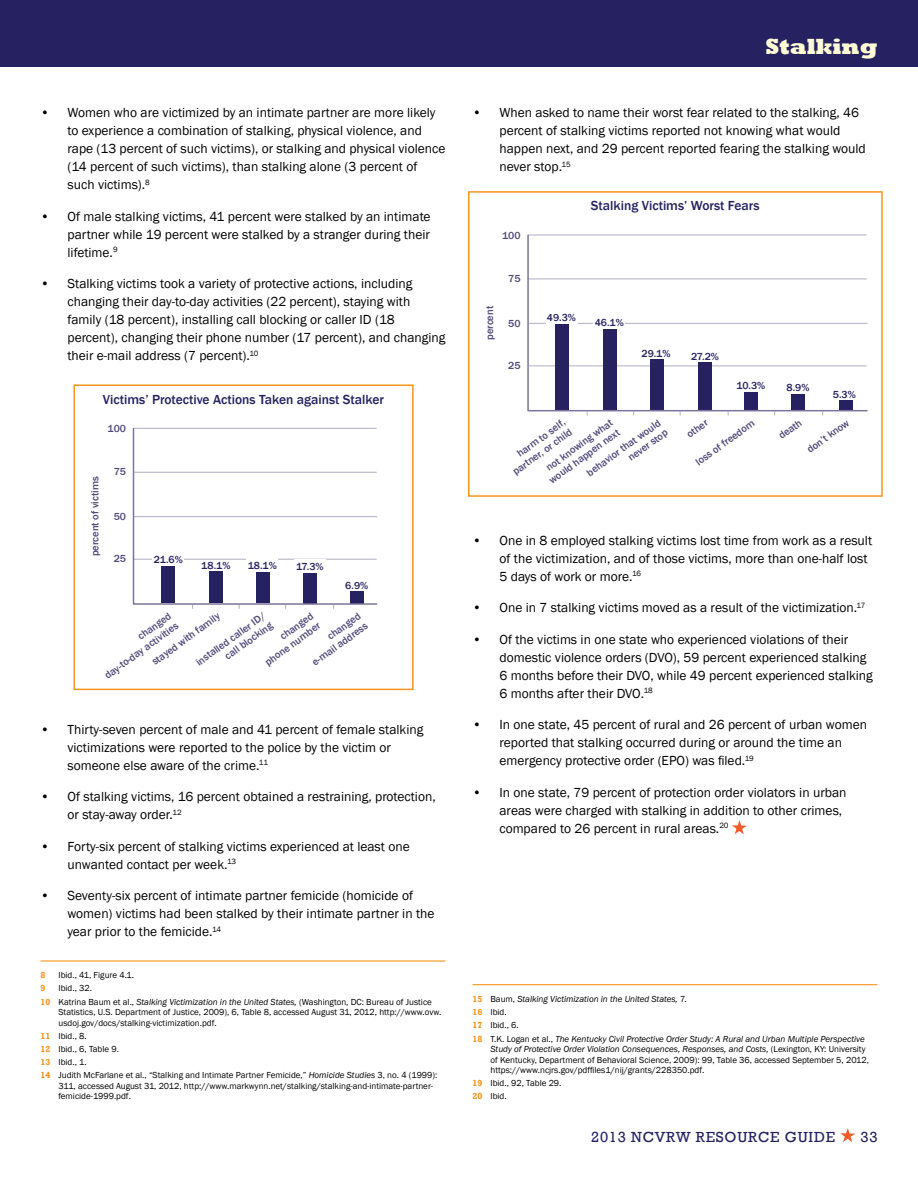
<style>
.page{position:relative;width:918px;height:1188px;background:#fff}
.page>*{position:absolute;margin:0;border:0;box-sizing:border-box;transform-origin:0 0}
.t1{font:800 22.5px "Rockwell";color:#fffcd5}
.t2{font:15px "Rockwell";letter-spacing:.05em;color:#262262}
.t3{font:13.5px/18px "Franklin Gothic";color:#000}
.t4{font:500 13.5px "Franklin Gothic";color:#262262}
.t5{font:500 10.5px/12px "Franklin Gothic";color:#50497a;text-align:right}
.t6{font:500 10.5px "Franklin Gothic";color:#262262}
.t7{font:9px/13.2px "Franklin Gothic";color:#000}
.t8{font:italic 9px/13.2px "Franklin Gothic";color:#000}
.t9{font:700 9px "Rockwell";color:#f7941e}
.s1{font-family:"Rockwell";font-weight:700;color:#f7941e}
.s2{font-style:italic}
.s3{font-family:"Rockwell";font-weight:700;font-style:normal;color:#f7941e}
.s4{font-style:normal}
</style>
<div class="page">
<div style="left:0;top:0;width:918px;height:68px;background:#262262"></div>
<svg style="left:840px;top:1128px;width:15px;height:14px"></svg>
<hr style="left:40px;top:960px;width:406px;height:2px;background:#f7941e">
<svg style="left:732px;top:820px;width:15px;height:14px"></svg>
<hr style="left:472px;top:984px;width:406px;height:1px;background:#f7941e">
<div style="left:73px;top:384px;width:341px;height:306px;border:2px solid #f7941e"></div>
<svg style="left:132px;top:427px;width:246px;height:179px"></svg>
<div style="left:468px;top:191px;width:415px;height:306px;border:2px solid #f7941e"></div>
<svg style="left:527px;top:234px;width:341px;height:178px"></svg>
<p class="t3" style="left:68px;top:104px;width:379px;text-indent:-27px">• Women who are victimized by an intimate partner are more likely to experience a combination of stalking, physical violence, and rape (13 percent of such victims), or stalking and physical violence (14 percent of such victims), than stalking alone (3 percent of such victims).<sup>8</sup></p>
<p class="t3" style="left:68px;top:208px;width:365px;text-align:justify;text-indent:-27px">• Of male stalking victims, 41 percent were stalked by an intimate partner while 19 percent were stalked by a stranger during their lifetime.<sup>9</sup></p>
<p class="t3" style="left:68px;top:275px;width:379px;text-indent:-27px">• Stalking victims took a variety of protective actions, including changing their day-to-day activities (22 percent), staying with family (18 percent), installing call blocking or caller ID (18 percent), changing their phone number (17 percent), and changing their e-mail address (7 percent).<sup>10</sup></p>
<p class="t4" style="left:103px;top:391px;width:283px">Victims’ Protective Actions Taken against Stalker</p>
<p class="t5" style="left:108px;top:423px;width:20px">100</p>
<p class="t5" style="left:89px;top:556px;width:82px;rotate:-90deg">percent of victims</p>
<p class="t5" style="left:114px;top:466px;width:14px">75</p>
<p class="t5" style="left:114px;top:511px;width:14px">50</p>
<p class="t5" style="left:114px;top:553px;width:14px">25</p>
<p class="t6" style="left:154px;top:553px;width:31px">21.6%</p>
<p class="t6" style="left:201px;top:559px;width:31px">18.1%</p>
<p class="t6" style="left:248px;top:559px;width:31px">18.1%</p>
<p class="t6" style="left:296px;top:560px;width:29px">17.3%</p>
<p class="t6" style="left:345px;top:579px;width:24px">6.9%</p>
<p class="t5" style="left:303px;top:649px;width:68px;rotate:-36deg">changed e-mail address</p>
<p class="t5" style="left:194px;top:659px;width:85px;rotate:-36deg">installed caller ID/ call blocking</p>
<p class="t5" style="left:256px;top:649px;width:67px;rotate:-36deg">changed phone number</p>
<p class="t5" style="left:95px;top:662px;width:90px;rotate:-36deg">changed<br>day-to-day activities</p>
<p class="t5" style="left:150px;top:658px;width:83px;rotate:-36deg">stayed with family</p>
<p class="t3" style="left:68px;top:721px;width:357px;text-indent:-27px">• Thirty-seven percent of male and 41 percent of female stalking victimizations were reported to the police by the victim or someone else aware of the crime.<sup>11</sup></p>
<p class="t3" style="left:68px;top:788px;width:370px;text-indent:-27px">• Of stalking victims, 16 percent obtained a restraining, protection, or stay-away order.<sup>12</sup></p>
<p class="t3" style="left:68px;top:838px;width:344px;text-indent:-27px">• Forty-six percent of stalking victims experienced at least one unwanted contact per week.<sup>13</sup></p>
<p class="t3" style="left:68px;top:887px;width:369px;text-indent:-27px">• Seventy-six percent of intimate partner femicide (homicide of women) victims had been stalked by their intimate partner in the year prior to the femicide.<sup>14</sup></p>
<p class="t9" style="left:40px;top:970px;width:6px">8</p>
<p class="t7" style="left:58px;top:969px;width:77px">Ibid., 41, Figure 4.1.</p>
<p class="t9" style="left:40px;top:983px;width:6px">9</p>
<p class="t7" style="left:40px;top:982px;width:393px;text-indent:18px">Ibid., 32.<br><span class="s1">10</span> Katrina Baum et al., <span class="s2">Stalking Victimization in the United States,</span> (Washington, DC: Bureau of Justice</p>
<p class="t7" style="left:58px;top:1007px;width:384px;line-height:10.5px">Statistics, U.S. Department of Justice, 2009), 6, Table 8, accessed August 31, 2012, http://www.ovw. usdoj.gov/docs/stalking-victimization.pdf.</p>
<p class="t7" style="left:40px;top:1029px;width:398px"><span class="s1">11</span> Ibid., 8.<br><span class="s1">12</span> Ibid., 6, Table 9.<br><span class="s1">13</span> Ibid., 1.<br><span class="s1">14</span> Judith McFarlane et al., “Stalking and Intimate Partner Femicide,” <span class="s2">Homicide Studies</span> 3, no. 4 (1999):</p>
<p class="t7" style="left:58px;top:1081px;width:376px;line-height:10.5px">311, accessed August 31, 2012, http://www.markwynn.net/stalking/stalking-and-intimate-partner&shy;femicide-1999.pdf.</p>
<h1 class="t1" style="left:765px;top:34px;width:114px">Stalking</h1>
<p class="t3" style="left:499px;top:104px;width:368px;text-indent:-27px">• When asked to name their worst fear related to the stalking, 46 percent of stalking victims reported not knowing what would happen next, and 29 percent reported fearing the stalking would never stop.<sup>15</sup></p>
<p class="t4" style="left:591px;top:197px;width:170px">Stalking Victims’ Worst Fears</p>
<p class="t5" style="left:502px;top:230px;width:20px">100</p>
<p class="t5" style="left:484px;top:340px;width:36px;rotate:-90deg">percent</p>
<p class="t5" style="left:508px;top:272px;width:14px">75</p>
<p class="t5" style="left:508px;top:317px;width:14px">50</p>
<p class="t5" style="left:508px;top:359px;width:14px">25</p>
<p class="t6" style="left:547px;top:311px;width:31px">49.3%</p>
<p class="t6" style="left:595px;top:316px;width:31px">46.1%</p>
<p class="t6" style="left:642px;top:347px;width:31px">29.1%</p>
<p class="t5" style="left:540px;top:467px;width:86px;text-align:center;rotate:-36deg">not knowing what would happen next</p>
<p class="t5" style="left:584px;top:469px;width:90px;rotate:-36deg">behavior that would never stop</p>
<p class="t5" style="left:503px;top:458px;width:72px;rotate:-36deg">harm to self, partner, or child</p>
<p class="t6" style="left:691px;top:350px;width:29px">27.2%</p>
<p class="t6" style="left:736px;top:379px;width:30px">10.3%</p>
<p class="t5" style="left:693px;top:458px;width:71px;rotate:-36deg">loss of freedom</p>
<p class="t5" style="left:684px;top:430px;width:25px;rotate:-36deg">other</p>
<p class="t6" style="left:787px;top:381px;width:24px">8.9%</p>
<p class="t5" style="left:776px;top:432px;width:27px;rotate:-36deg">death</p>
<p class="t6" style="left:833px;top:388px;width:24px">5.3%</p>
<p class="t5" style="left:805px;top:446px;width:51px;rotate:-36deg">don’t know</p>
<p class="t3" style="left:500px;top:532px;width:374px;text-indent:-27px">• One in 8 employed stalking victims lost time from work as a result of the victimization, and of those victims, more than one-half lost<br>5 days of work or more.<sup>16</sup></p>
<p class="t3" style="left:472px;top:599px;width:394px">• One in 7 stalking victims moved as a result of the victimization.<sup>17</sup></p>
<p class="t3" style="left:499px;top:631px;width:375px;text-indent:-27px">• Of the victims in one state who experienced violations of their domestic violence orders (DVO), 59 percent experienced stalking 6 months before their DVO, while 49 percent experienced stalking 6 months after their DVO.<sup>18</sup></p>
<p class="t3" style="left:499px;top:716px;width:369px;text-indent:-27px">• In one state, 45 percent of rural and 26 percent of urban women reported that stalking occurred during or around the time an emergency protective order (EPO) was filed.<sup>19</sup></p>
<p class="t3" style="left:500px;top:784px;width:349px;text-indent:-27px">• In one state, 79 percent of protection order violators in urban areas were charged with stalking in addition to other crimes, compared to 26 percent in rural areas.<sup>20</sup></p>
<p class="t8" style="left:472px;top:993px;width:394px"><span class="s3">15</span> <span class="s4">Baum,</span> Stalking Victimization in the United States, <span class="s4">7.<br></span><span class="s3">16</span> <span class="s4">Ibid.<br></span><span class="s3">17</span> <span class="s4">Ibid., 6.<br></span><span class="s3">18</span> <span class="s4">T.K. Logan et al.,</span> The Kentucky Civil Protective Order Study: A Rural and Urban Multiple Perspective</p>
<p class="t7" style="left:490px;top:1044px;width:380px;line-height:10.5px"><span class="s2">Study of Protective Order Violation Consequences, Responses, and Costs,</span> (Lexington, KY: University of Kentucky, Department of Behavioral Science, 2009): 99, Table 36, accessed September 5, 2012, https://www.ncjrs.gov/pdffiles1/nij/grants/228350.pdf.</p>
<p class="t7" style="left:472px;top:1077px;width:90px"><span class="s1">19</span> Ibid., 92, Table 29.<br><span class="s1">20</span> Ibid.</p>
<p class="t2" style="left:591px;top:1128px;width:245px">2013 NCVRW RESOURCE GUIDE</p>
<p class="t2" style="left:860px;top:1128px;width:19px">33</p>
</div>
